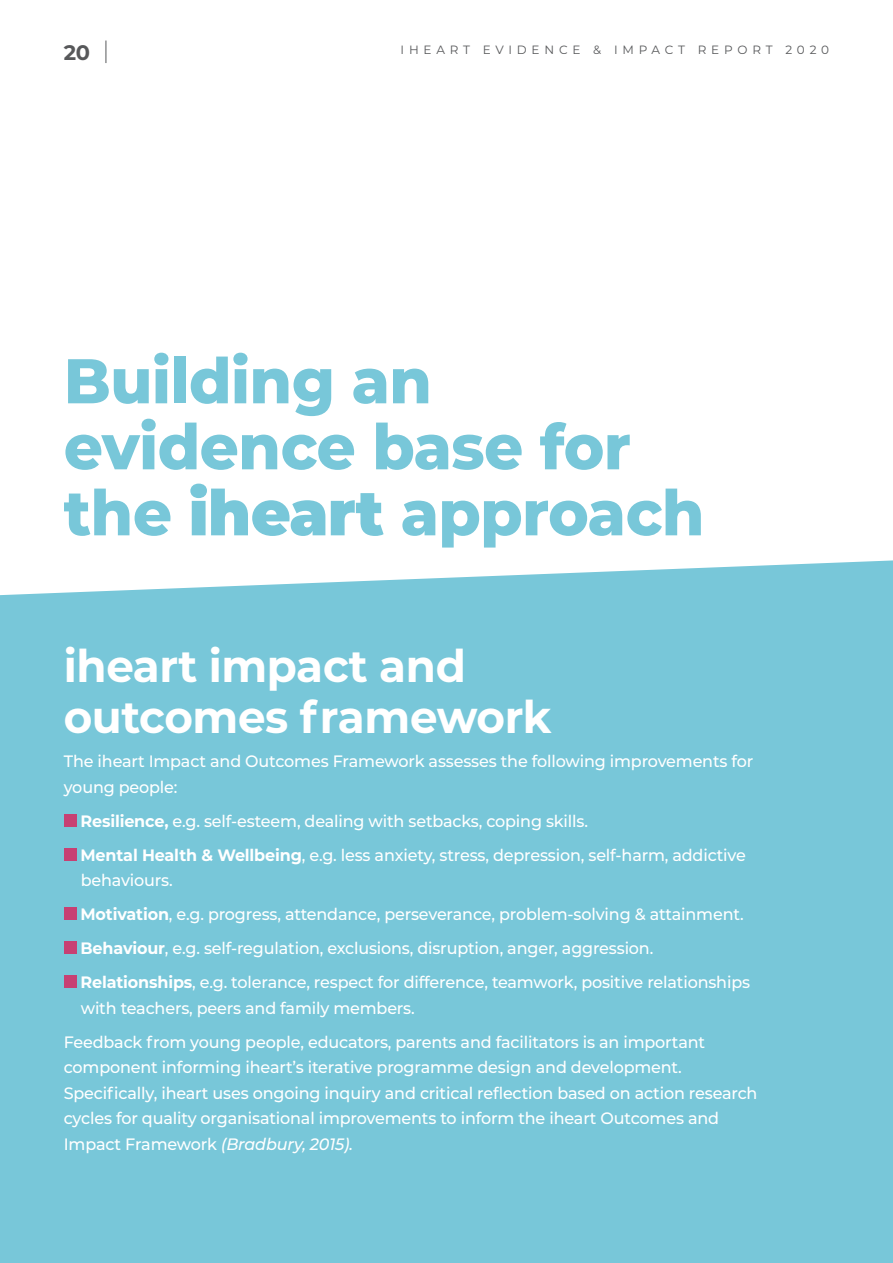
<style>
.page{position:relative;width:893px;height:1263px;background:#fff}
.page>*{position:absolute;margin:0;border:0;box-sizing:border-box;transform-origin:0 0}
.t1{font:800 63px/66px "Montserrat";letter-spacing:-.01em;color:#78c7d9}
.t2{font:700 45px/51px "Montserrat";letter-spacing:-.01em;color:#fff}
.t3{font:700 21px "Montserrat";color:#57585a}
.t4{font:500 16.5px/25.5px "Montserrat";letter-spacing:-.01em;color:#fff}
.t5{font:12px "Montserrat";letter-spacing:.4em;color:#57585a}
.s1{font-weight:900}
.s2{font-weight:700}
.s3{font-style:italic}
</style>
<div class="page">
<svg style="left:106px;top:41px;width:1px;height:22px"></svg>
<div style="left:0;top:560px;width:893px;height:703px;background:#78c7d9"></div>
<div style="left:64px;top:814px;width:13px;height:13px;background:#c74073"></div>
<div style="left:64px;top:848px;width:13px;height:13px;background:#c74073"></div>
<div style="left:64px;top:907px;width:13px;height:13px;background:#c74073"></div>
<div style="left:64px;top:941px;width:13px;height:13px;background:#c74073"></div>
<div style="left:64px;top:975px;width:13px;height:13px;background:#c74073"></div>
<p class="t3" style="left:64px;top:38px;width:28px">20</p>
<p class="t5" style="left:401px;top:41px;width:430px">IHEART EVIDENCE &amp; IMPACT REPORT 2020</p>
<p class="t1" style="left:64px;top:344px;width:642px">Building an evidence base for the <span class="s1">iheart</span> approach</p>
<p class="t2" style="left:64px;top:638px;width:489px">iheart impact and outcomes framework</p>
<p class="t4" style="left:64px;top:748px;width:691px">The iheart Impact and Outcomes Framework assesses the following improvements for young people:</p>
<p class="t4" style="left:81px;top:807px;width:509px"><span class="s2">Resilience,</span> e.g. self-esteem, dealing with setbacks, coping skills.</p>
<p class="t4" style="left:81px;top:841px;width:667px"><span class="s2">Mental Health &amp; Wellbeing</span>, e.g. less anxiety, stress, depression, self-harm, addictive behaviours.</p>
<p class="t4" style="left:81px;top:901px;width:665px"><span class="s2">Motivation</span>, e.g. progress, attendance, perseverance, problem-solving &amp; attainment.</p>
<p class="t4" style="left:81px;top:935px;width:574px"><span class="s2">Behaviour</span>, e.g. self-regulation, exclusions, disruption, anger, aggression.</p>
<p class="t4" style="left:81px;top:969px;width:671px"><span class="s2">Relationships</span>, e.g. tolerance, respect for difference, teamwork, positive relationships with teachers, peers and family members.</p>
<p class="t4" style="left:64px;top:1028px;width:695px">Feedback from young people, educators, parents and facilitators is an important component informing iheart’s iterative programme design and development.<br>Specifically, iheart uses ongoing inquiry and critical reflection based on action research cycles for quality organisational improvements to inform the iheart Outcomes and Impact Framework <span class="s3">(Bradbury, 2015).</span></p>
</div>
